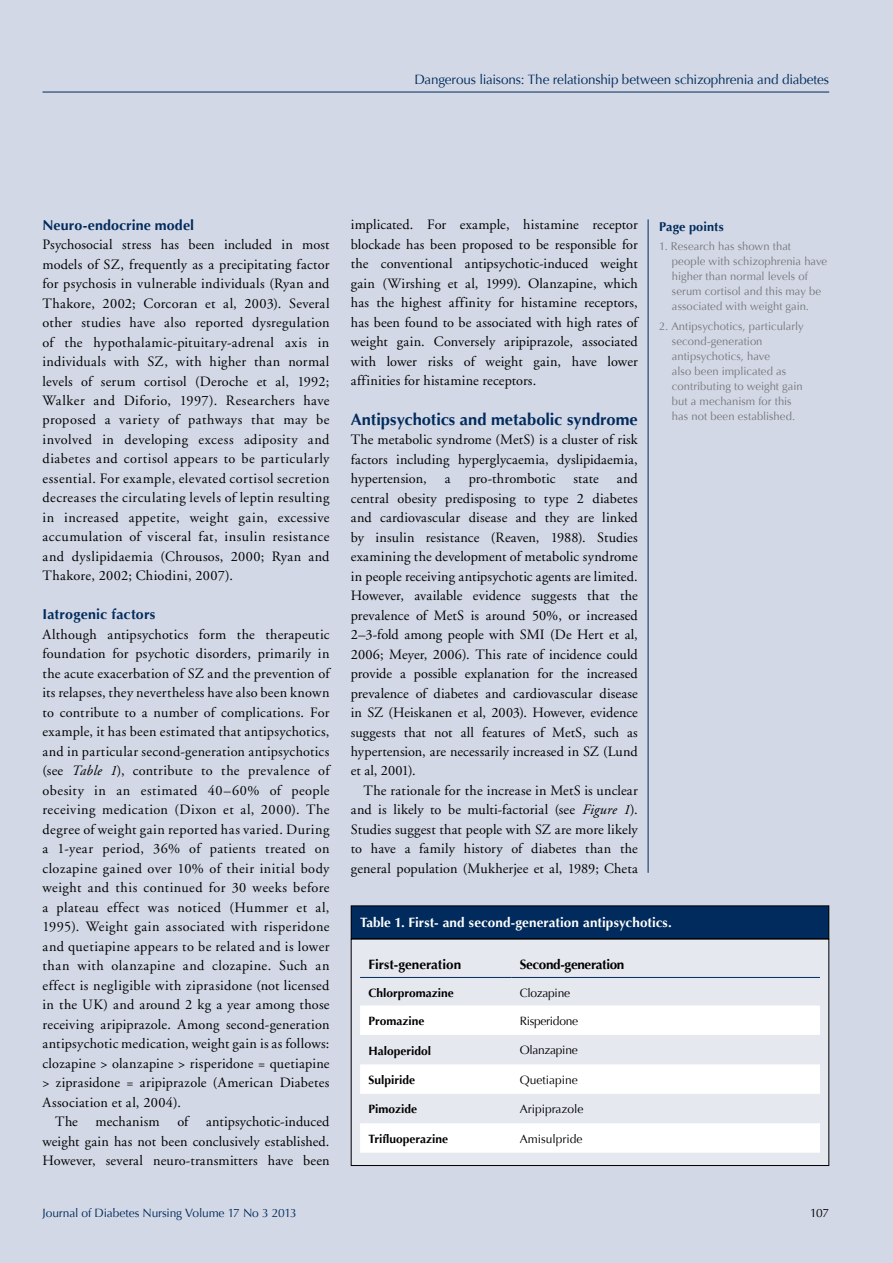
<style>
.page{position:relative;width:893px;height:1263px;background:#d3d8e6}
.page>*{position:absolute;margin:0;border:0;box-sizing:border-box;transform-origin:0 0}
.t1{font:700 16.5px "Optima";color:#002b5c}
.t2{font:14.25px/19.5px "Adobe Garamond";letter-spacing:.01em;color:#000;text-align:justify}
.t3{font:700 14.25px "Optima";letter-spacing:.01em;color:#002b5c}
.t4{font:13.5px "Optima";letter-spacing:-.015em;color:#002b5c}
.t5{font:700 13.5px "Optima";letter-spacing:.005em;color:#fff}
.t6{font:700 13.5px "Optima";letter-spacing:-.025em;color:#000}
.t7{font:700 13.5px "Optima";color:#000}
.t8{font:700 12.75px "Optima";letter-spacing:.005em;color:#002b5c}
.t9{font:12px "Optima";letter-spacing:-.01em;color:#000}
.t10{font:700 12px "Optima";color:#000}
.t11{font:12px "Optima";letter-spacing:-.015em;color:#002b5c}
.t12{font:11.25px/15px "Optima";color:#77787b}
.s1{font-style:italic}
</style>
<div class="page">
<hr style="left:43px;top:92px;width:786px;height:1px;background:#002b5c">
<hr style="left:648px;top:219px;width:1px;height:654px;background:#002b5c">
<div style="left:351px;top:906px;width:478px;height:33px;background:#002b5c"></div>
<div style="left:351px;top:905px;width:478px;height:34px;border:1px solid #000"></div>
<div style="left:351px;top:939px;width:478px;height:226px;background:#e6e8f0"></div>
<svg style="left:360px;top:976px;width:460px;height:1px"></svg>
<svg style="left:360px;top:1005px;width:460px;height:148px;fill:#fff"></svg>
<hr style="left:360px;top:977px;width:151px;height:1px;background:#002b5c">
<hr style="left:511px;top:977px;width:309px;height:1px;background:#002b5c">
<div style="left:351px;top:939px;width:478px;height:227px;border:1px solid #000"></div>
<p class="t4" style="left:414px;top:71px;width:416px">Dangerous liaisons: The relationship between schizophrenia and diabetes</p>
<p class="t3" style="left:43px;top:216px;width:153px">Neuro-endocrine model</p>
<p class="t2" style="left:43px;top:235px;width:289px">Psychosocial stress has been included in most models of SZ, frequently as a precipitating factor for psychosis in vulnerable individuals (Ryan and Thakore, 2002; Corcoran et al, 2003). Several other studies have also reported dysregulation of the hypothalamic-pituitary-adrenal axis in individuals with SZ, with higher than normal levels of serum cortisol (Deroche et al, 1992; Walker and Diforio, 1997). Researchers have proposed a variety of pathways that may be involved in developing excess adiposity and diabetes and cortisol appears to be particularly essential. For example, elevated cortisol secretion decreases the circulating levels of leptin resulting in increased appetite, weight gain, excessive accumulation of visceral fat, insulin resistance and dyslipidaemia (Chrousos, 2000; Ryan and Thakore, 2002; Chiodini, 2007).</p>
<p class="t3" style="left:43px;top:606px;width:114px">Iatrogenic factors</p>
<p class="t2" style="left:43px;top:625px;width:289px">Although antipsychotics form the therapeutic foundation for psychotic disorders, primarily in the acute exacerbation of SZ and the prevention of its relapses, they nevertheless have also been known to contribute to a number of complications. For example, it has been estimated that antipsychotics, and in particular second-generation antipsychotics (see <span class="s1">Table 1</span>), contribute to the prevalence of obesity in an estimated 40–60% of people receiving medication (Dixon et al, 2000). The degree of weight gain reported has varied. During a 1-year period, 36% of patients treated on clozapine gained over 10% of their initial body weight and this continued for 30 weeks before a plateau effect was noticed (Hummer et al, 1995). Weight gain associated with risperidone and quetiapine appears to be related and is lower than with olanzapine and clozapine. Such an effect is negligible with ziprasidone (not licensed in the UK) and around 2 kg a year among those receiving aripiprazole. Among second-generation antipsychotic medication, weight gain is as follows: clozapine &gt; olanzapine &gt; risperidone = quetiapine &gt; ziprasidone = aripiprazole (American Diabetes Association et al, 2004).</p>
<p class="t2" style="left:43px;top:1112px;width:288px;text-indent:13px">The mechanism of antipsychotic-induced weight gain has not been conclusively established.<br>However, several neuro-transmitters have been</p>
<p class="t2" style="left:351px;top:215px;width:289px">implicated. For example, histamine receptor blockade has been proposed to be responsible for the conventional antipsychotic-induced weight gain (Wirshing et al, 1999). Olanzapine, which has the highest affinity for histamine receptors, has been found to be associated with high rates of weight gain. Conversely aripiprazole, associated with lower risks of weight gain, have lower affinities for histamine receptors.</p>
<p class="t1" style="left:351px;top:409px;width:288px">Antipsychotics and metabolic syndrome</p>
<p class="t2" style="left:351px;top:430px;width:288px">The metabolic syndrome (MetS) is a cluster of risk factors including hyperglycaemia, dyslipidaemia, hypertension,</p>
<p class="t2" style="left:351px;top:469px;width:289px;text-indent:266px">and central obesity predisposing to type 2 diabetes and cardiovascular disease and they are linked by insulin resistance (Reaven, 1988). Studies examining the development of metabolic syndrome in people receiving antipsychotic agents are limited.<br>However, available evidence suggests that the prevalence of MetS is around 50%, or increased 2–3-fold among people with SMI (De Hert et al, 2006; Meyer, 2006). This rate of incidence could provide a possible explanation for the increased prevalence of diabetes and cardiovascular disease in SZ (Heiskanen et al, 2003). However, evidence suggests that not all features of MetS, such as hypertension, are necessarily increased in SZ (Lund et al, 2001).</p>
<p class="t2" style="left:351px;top:781px;width:289px;text-indent:13px">The rationale for the increase in MetS is unclear and is likely to be multi-factorial (see <span class="s1">Figure 1</span>).<br>Studies suggest that people with SZ are more likely to have a family history of diabetes than the general population (Mukherjee et al, 1989; Cheta</p>
<p class="t2" style="left:445px;top:469px;width:7px">a</p>
<p class="t2" style="left:469px;top:469px;width:88px">pro-thrombotic</p>
<p class="t2" style="left:574px;top:469px;width:27px">state</p>
<p class="t8" style="left:659px;top:219px;width:66px">Page points</p>
<p class="t12" style="left:672px;top:239px;width:157px;text-indent:-13px">1. Research has shown that people with schizophrenia have higher than normal levels of serum cortisol and this may be associated with weight gain.</p>
<p class="t12" style="left:672px;top:318px;width:133px;text-indent:-13px">2. Antipsychotics, particularly second-generation antipsychotics, have<br>also been implicated as contributing to weight gain but a mechanism for this has not been established.</p>
<p class="t5" style="left:360px;top:915px;width:313px">Table 1. First- and second-generation antipsychotics.</p>
<p class="t7" style="left:369px;top:956px;width:94px">First-generation</p>
<p class="t6" style="left:520px;top:956px;width:106px">Second-generation</p>
<p class="t10" style="left:369px;top:986px;width:87px">Chlorpromazine</p>
<p class="t9" style="left:520px;top:986px;width:52px">Clozapine</p>
<p class="t10" style="left:369px;top:1014px;width:58px">Promazine</p>
<p class="t9" style="left:520px;top:1014px;width:60px">Risperidone</p>
<p class="t10" style="left:369px;top:1043px;width:64px">Haloperidol</p>
<p class="t9" style="left:520px;top:1043px;width:59px">Olanzapine</p>
<p class="t10" style="left:369px;top:1073px;width:48px">Sulpiride</p>
<p class="t9" style="left:520px;top:1073px;width:60px">Quetiapine</p>
<p class="t10" style="left:369px;top:1102px;width:50px">Pimozide</p>
<p class="t9" style="left:520px;top:1102px;width:65px">Aripiprazole</p>
<p class="t10" style="left:369px;top:1132px;width:81px">Trifluoperazine</p>
<p class="t9" style="left:520px;top:1132px;width:64px">Amisulpride</p>
<p class="t11" style="left:43px;top:1205px;width:256px">Journal of Diabetes Nursing Volume 17 No 3 2013</p>
<p class="t9" style="left:810px;top:1205px;width:20px">107</p>
</div>
